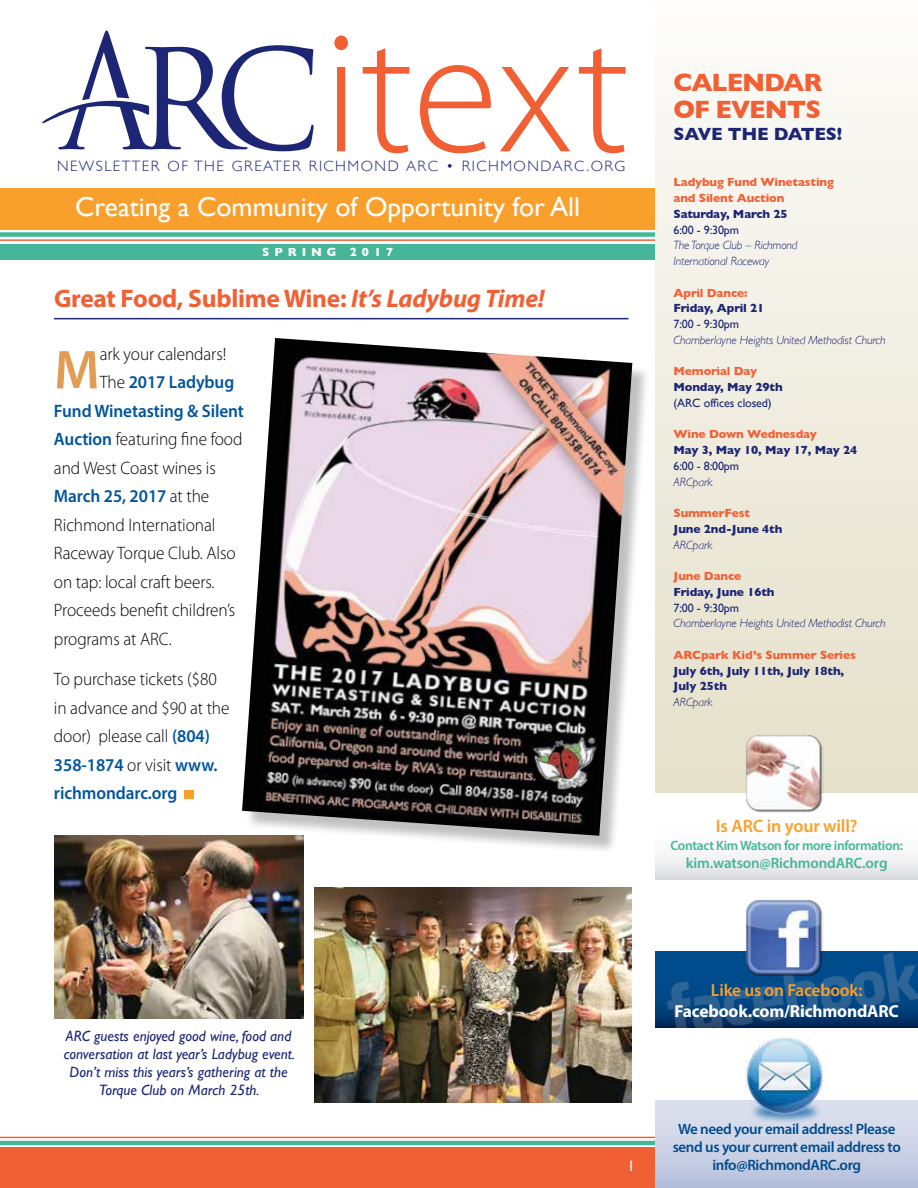
<style>
.page{position:relative;width:918px;height:1188px;background:#fff}
.page>*{position:absolute;margin:0;border:0;box-sizing:border-box;transform-origin:0 0}
.t1{font:300 175.8px "Myriad Pro";color:#f16035}
.t2{font:600 55.2px "Myriad Pro";color:#e39c56}
.t3{font:27.3px "Gill Sans";color:#fff}
.t4{font:700 25.5px "Myriad Pro";letter-spacing:-.01em;color:#f16035}
.t5{font:700 25.5px/27px "Gill Sans";letter-spacing:-.04em;color:#f16035}
.t6{font:300 18px/28.5px "Myriad Pro";letter-spacing:-.005em;color:#000;scale:.96 1}
.t7{font:600 18px "Myriad Pro";letter-spacing:-.005em;color:#00549e;scale:.96 1}
.t8{font:600 18px "Myriad Pro";letter-spacing:-.01em;color:#f99f2c}
.t9{font:700 18px "Gill Sans";letter-spacing:-.01em;color:#1c2674}
.t10{font:700 17.4px "Myriad Pro";letter-spacing:-.01em;color:#fff}
.t11{font:600 17.4px "Myriad Pro";letter-spacing:-.01em;color:#f99f2c}
.t12{font:italic 15px/18px "Gill Sans";color:#1c2674;text-align:center}
.t13{font:600 15px/18px "Myriad Pro";letter-spacing:-.025em;color:#004b8c;text-align:center}
.t14{font:300 15px "Gill Sans";letter-spacing:.1em;color:#1c2674}
.t15{font:600 15px "Myriad Pro";letter-spacing:-.01em;color:#45b697}
.t16{font:15px "Gill Sans";color:#fff}
.t17{font:600 13.5px "Myriad Pro";letter-spacing:-.025em;color:#45b697}
.t18{font:italic 300 12px/15.8px "Gill Sans";letter-spacing:-.01em;color:#1c2674}
.t19{font:700 12px/15.8px "Gill Sans";letter-spacing:-.01em;color:#1c2674}
.t20{font:700 12px/15.8px "Gill Sans";letter-spacing:-.01em;color:#f16035}
.t21{font:12px "Gill Sans";letter-spacing:-.01em;color:#1c2674}
.t22{font:700 12px "Gill Sans";letter-spacing:.41em;color:#fff}
.s1{font-style:italic}
.s2{font-weight:300;color:#000}
.s3{font-weight:600;color:#00549e}
</style>
<div class="page">
<div style="left:0;top:244px;width:667px;height:15px;background:#45b697"></div>
<div style="left:0;top:188px;width:678px;height:42px;background:#f99f2c"></div>
<div style="left:0;top:232px;width:678px;height:5px;background:#45b697"></div>
<hr style="left:0;top:239px;width:678px;height:2px;background:#f16035">
<div style="left:0;top:1148px;width:676px;height:40px;background:#f16035"></div>
<hr style="left:0;top:1141px;width:676px;height:4px;background:#45b697">
<hr style="left:0;top:1137px;width:676px;height:1px;background:#f16035">
<div style="left:656px;top:0;width:262px;height:828px;background:linear-gradient(to bottom,#fcfbfa,#e4dec7)"></div>
<div style="left:656px;top:1101px;width:262px;height:87px;background:linear-gradient(to bottom,#e0e4f0,#b7c2dc)"></div>
<img style="left:657px;top:952px;width:261px;height:76px">
<img style="left:743px;top:900px;width:81px;height:79px">
<div style="left:656px;top:794px;width:262px;height:86px;background:linear-gradient(to bottom,#fff,#e7e7e8)"></div>
<img style="left:743px;top:734px;width:81px;height:81px">
<svg style="left:42px;top:31px;width:272px;height:120px"></svg>
<img style="left:741px;top:1037px;width:85px;height:85px">
<hr style="left:54px;top:318px;width:574px;height:1px;background:#1c2674">
<div style="left:185px;top:790px;width:9px;height:9px;background:#f99f2c"></div>
<img style="left:314px;top:887px;width:317px;height:216px">
<img style="left:54px;top:836px;width:249px;height:183px">
<div style="left:245px;top:341px;width:405px;height:513px;background:#000;opacity:.25"></div>
<img style="left:242px;top:338px;width:390px;height:498px">
<h1 class="t1" style="left:323px;top:-13px;width:309px">itext</h1>
<p class="t14" style="left:57px;top:154px;width:570px">NEWSLETTER OF THE GREATER RICHMOND ARC • RICHMONDARC.ORG</p>
<h3 class="t3" style="left:75px;top:191px;width:506px">Creating a Community of Opportunity for All</h3>
<p class="t22" style="left:262px;top:242px;width:132px">SPRING 2017</p>
<h3 class="t4" style="left:54px;top:282px;width:492px">Great Food, Sublime Wine: <span class="s1">It’s Ladybug Time!</span></h3>
<h2 class="t2" style="left:54px;top:335px;width:47px">M</h2>
<p class="t6" style="left:100px;top:339px;width:133px">ark your calendars!</p>
<p class="t7" style="left:100px;top:371px;width:142px"><span class="s2">The</span> 2017 Ladybug</p>
<p class="t7" style="left:54px;top:399px;width:199px">Fund Winetasting &amp; Silent</p>
<p class="t6" style="left:54px;top:425px;width:198px"><span class="s3">Auction</span> featuring fine food</p>
<p class="t6" style="left:54px;top:453px;width:170px">and West Coast wines is</p>
<p class="t7" style="left:54px;top:485px;width:163px">March 25, 2017 <span class="s2">at the</span></p>
<p class="t6" style="left:54px;top:510px;width:170px">Richmond International</p>
<p class="t6" style="left:54px;top:539px;width:191px">Raceway Torque Club. Also</p>
<p class="t6" style="left:54px;top:567px;width:169px">on tap: local craft beers.</p>
<p class="t6" style="left:54px;top:596px;width:190px">Proceeds benefit children’s</p>
<p class="t6" style="left:54px;top:624px;width:124px">programs at ARC.</p>
<p class="t6" style="left:54px;top:665px;width:184px">To purchase tickets ($80 in advance and $90 at the door) please call <span class="s3">(804)<br>358-1874</span> or visit <span class="s3">www. richmondarc.org</span></p>
<h3 class="t5" style="left:674px;top:68px;width:150px">CALENDAR<br>OF EVENTS</h3>
<p class="t9" style="left:674px;top:119px;width:170px">SAVE THE DATES!</p>
<p class="t20" style="left:674px;top:174px;width:162px">Ladybug Fund Winetasting and Silent Auction</p>
<p class="t19" style="left:674px;top:206px;width:116px">Saturday, March 25</p>
<p class="t21" style="left:674px;top:223px;width:67px">6:00 - 9:30pm</p>
<p class="t18" style="left:674px;top:238px;width:126px">The Torque Club – Richmond<br>International Raceway</p>
<p class="t20" style="left:674px;top:284px;width:75px">April Dance:</p>
<p class="t19" style="left:674px;top:300px;width:92px">Friday, April 21</p>
<p class="t21" style="left:674px;top:317px;width:67px">7:00 - 9:30pm</p>
<p class="t18" style="left:674px;top:332px;width:214px">Chamberlayne Heights United Methodist Church</p>
<p class="t20" style="left:674px;top:363px;width:85px">Memorial Day</p>
<p class="t19" style="left:674px;top:379px;width:111px">Monday, May 29th</p>
<p class="t21" style="left:674px;top:396px;width:100px">(ARC offices closed)</p>
<p class="t20" style="left:674px;top:426px;width:145px">Wine Down Wednesday</p>
<p class="t19" style="left:674px;top:442px;width:185px">May 3, May 10, May 17, May 24</p>
<p class="t21" style="left:674px;top:459px;width:67px">6:00 - 8:00pm</p>
<p class="t18" style="left:674px;top:474px;width:41px">ARCpark</p>
<p class="t20" style="left:674px;top:505px;width:78px">SummerFest</p>
<p class="t19" style="left:674px;top:521px;width:110px">June 2nd-June 4th</p>
<p class="t18" style="left:674px;top:537px;width:41px">ARCpark</p>
<p class="t20" style="left:674px;top:568px;width:69px">June Dance</p>
<p class="t19" style="left:674px;top:584px;width:103px">Friday, June 16th</p>
<p class="t21" style="left:674px;top:600px;width:67px">7:00 - 9:30pm</p>
<p class="t18" style="left:674px;top:615px;width:214px">Chamberlayne Heights United Methodist Church</p>
<p class="t20" style="left:674px;top:647px;width:184px">ARCpark Kid’s Summer Series</p>
<p class="t19" style="left:674px;top:662px;width:172px">July 6th, July 11th, July 18th,<br>July 25th</p>
<p class="t18" style="left:674px;top:694px;width:41px">ARCpark</p>
<p class="t8" style="left:716px;top:814px;width:143px">Is ARC in your will?</p>
<p class="t17" style="left:671px;top:837px;width:234px">Contact Kim Watson for more information:</p>
<p class="t15" style="left:686px;top:853px;width:203px">kim.watson@RichmondARC.org</p>
<p class="t12" style="left:64px;top:1027px;width:233px">ARC guests enjoyed good wine, food and conversation at last year’s Ladybug event.<br>Don’t miss this years’s gathering at the Torque Club on March 25th.</p>
<p class="t11" style="left:711px;top:979px;width:153px">Like us on Facebook:</p>
<p class="t10" style="left:675px;top:1000px;width:226px">Facebook.com/RichmondARC</p>
<p class="t16" style="left:628px;top:1157px;width:9px">1</p>
<p class="t13" style="left:673px;top:1119px;width:230px">We need your email address! Please send us your current email address to info@RichmondARC.org</p>
</div>
